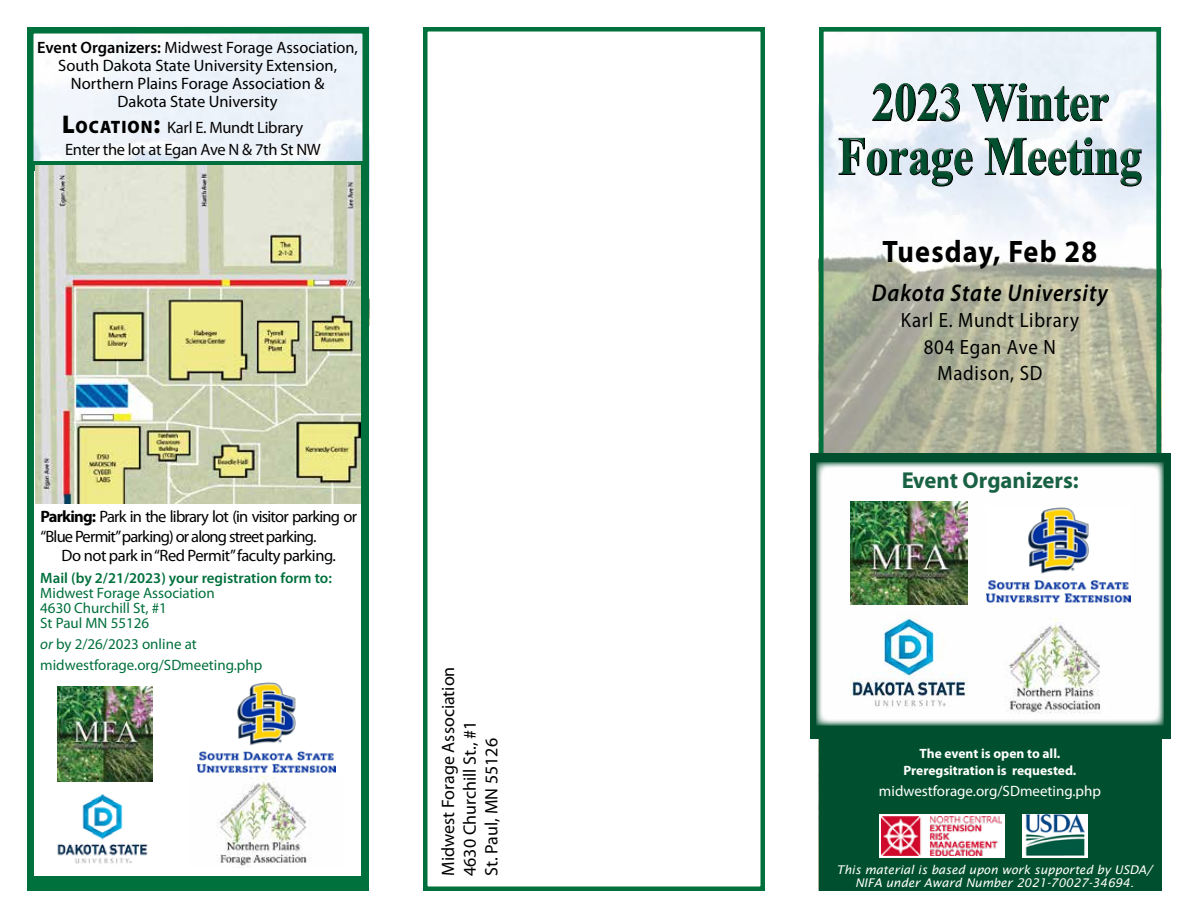
<style>
.page{position:relative;width:1188px;height:918px;background:#fff}
.page>*{position:absolute;margin:0;border:0;box-sizing:border-box;transform-origin:0 0}
.t1{font:700 54px/54px "Times New Roman";color:#00502f;text-align:center;scale:.83 1}
.t2{font:700 31.2px "Myriad Pro";letter-spacing:.04em;color:#000;scale:.91 1}
.t3{font:italic 600 24.3px "Myriad Pro";letter-spacing:.04em;color:#000;scale:.91 1}
.t4{font:700 23.1px "Myriad Pro";color:#00502f}
.t5{font:20.85px/26.2px "Myriad Pro";letter-spacing:.04em;color:#000;text-align:center;scale:.91 1}
.t6{font:18px/21.6px "Myriad Pro";color:#000}
.t7{font:16.5px/18px "Myriad Pro";letter-spacing:-.005em;color:#000;text-align:center}
.t8{font:16.5px/19.8px "Myriad Pro";letter-spacing:-.05em;color:#000}
.t9{font:16.5px/22.5px "Myriad Pro";letter-spacing:-.02em;color:#070606}
.t10{font:16.5px "Myriad Pro";letter-spacing:-.03em;color:#000}
.t11{font:15px/15px "Myriad Pro";color:#00703c}
.t12{font:600 15px "Myriad Pro";color:#00703c}
.t13{font:15px "Myriad Pro";color:#fff}
.t14{font:700 13.5px/16.5px "Myriad Pro";color:#fff;text-align:center}
.t15{font:italic 12px/13.5px "Lucida Sans";color:#fff;text-align:center}
.s1{font-weight:600}
.s2{font-weight:900;font-size:25.65px;color:#000}
.s3{font-weight:900;font-size:18px;color:#000}
.s4{font-weight:700}
.s5{font-style:italic}
</style>
<div class="page">
<div style="left:423px;top:27px;width:342px;height:864px;border:4px solid #00703c"></div>
<div style="left:27px;top:27px;width:342px;height:269px;border:7px solid #00703c"></div>
<div style="left:27px;top:161px;width:342px;height:730px;background:#00703c"></div>
<div style="left:35px;top:171px;width:326px;height:705px;background:#fff"></div>
<img style="left:824px;top:32px;width:332px;height:421px">
<div style="left:819px;top:27px;width:342px;height:864px;border:4px solid #00703c"></div>
<div style="left:819px;top:738px;width:342px;height:153px;background:#00502f"></div>
<div style="left:810px;top:453px;width:360px;height:285px;background:#00502f"></div>
<svg style="left:816px;top:462px;width:348px;height:263px;background:#edf2f0"></svg>
<div style="left:836px;top:83px;width:308px;height:105px;background:#000;opacity:.75"></div>
<img style="left:1022px;top:815px;width:65px;height:43px">
<img style="left:986px;top:507px;width:145px;height:96px">
<img style="left:979px;top:619px;width:159px;height:95px">
<img style="left:850px;top:501px;width:118px;height:103px">
<img style="left:197px;top:682px;width:138px;height:91px">
<img style="left:216px;top:777px;width:96px;height:91px">
<img style="left:57px;top:686px;width:95px;height:96px">
<img style="left:35px;top:166px;width:326px;height:337px">
<svg style="left:879px;top:815px;width:125px;height:43px"></svg>
<img style="left:882px;top:817px;width:119px;height:39px">
<img style="left:850px;top:613px;width:118px;height:104px">
<img style="left:57px;top:794px;width:91px;height:70px">
<p class="t7" style="left:37px;top:38px;width:322px"><span class="s1">Event Organizers:</span> Midwest Forage Association, South Dakota State University Extension, Northern Plains Forage Association &amp;<br>Dakota State University</p>
<p class="t9" style="left:62px;top:116px;width:260px"><span class="s2">L</span><span class="s3">OCATION</span><span class="s2">:</span> Karl E. Mundt Library<br>Enter the lot at Egan Ave N &amp; 7th St NW</p>
<p class="t8" style="left:40px;top:506px;width:318px"><span class="s4">Parking:</span> Park in the library lot (in visitor parking or “Blue Permit”parking) or along street parking.</p>
<p class="t10" style="left:62px;top:546px;width:276px">Do not park in “Red Permit” faculty parking.</p>
<p class="t12" style="left:40px;top:569px;width:293px">Mail (by 2/21/2023) your registration form to:</p>
<p class="t11" style="left:40px;top:585px;width:176px">Midwest Forage Association<br>4630 Churchill St, #1<br>St Paul MN 55126</p>
<p class="t11" style="left:40px;top:633px;width:224px;line-height:21px"><span class="s5">or</span> by 2/26/2023 online at midwestforage.org/SDmeeting.php</p>
<p class="t6" style="left:437px;top:876px;width:211px;rotate:-90deg">Midwest Forage Association<br>4630 Churchill St., #1<br>St. Paul, MN 55126</p>
<h1 class="t1" style="left:838px;top:74px;width:367px">2023 Winter<br>Forage Meeting</h1>
<h2 class="t2" style="left:883px;top:231px;width:237px">Tuesday, Feb 28</h2>
<h3 class="t3" style="left:872px;top:278px;width:261px">Dakota State University</h3>
<p class="t5" style="left:901px;top:307px;width:197px">Karl E. Mundt Library<br>804 Egan Ave N<br>Madison, SD</p>
<h3 class="t4" style="left:901px;top:465px;width:179px">Event Organizers:</h3>
<p class="t14" style="left:903px;top:745px;width:175px">The event is open to all.<br>Preregsitration is requested.</p>
<p class="t13" style="left:879px;top:782px;width:224px">midwestforage.org/SDmeeting.php</p>
<p class="t15" style="left:837px;top:863px;width:317px">This material is based upon work supported by USDA/<br>NIFA under Award Number 2021-70027-34694.</p>
</div>
